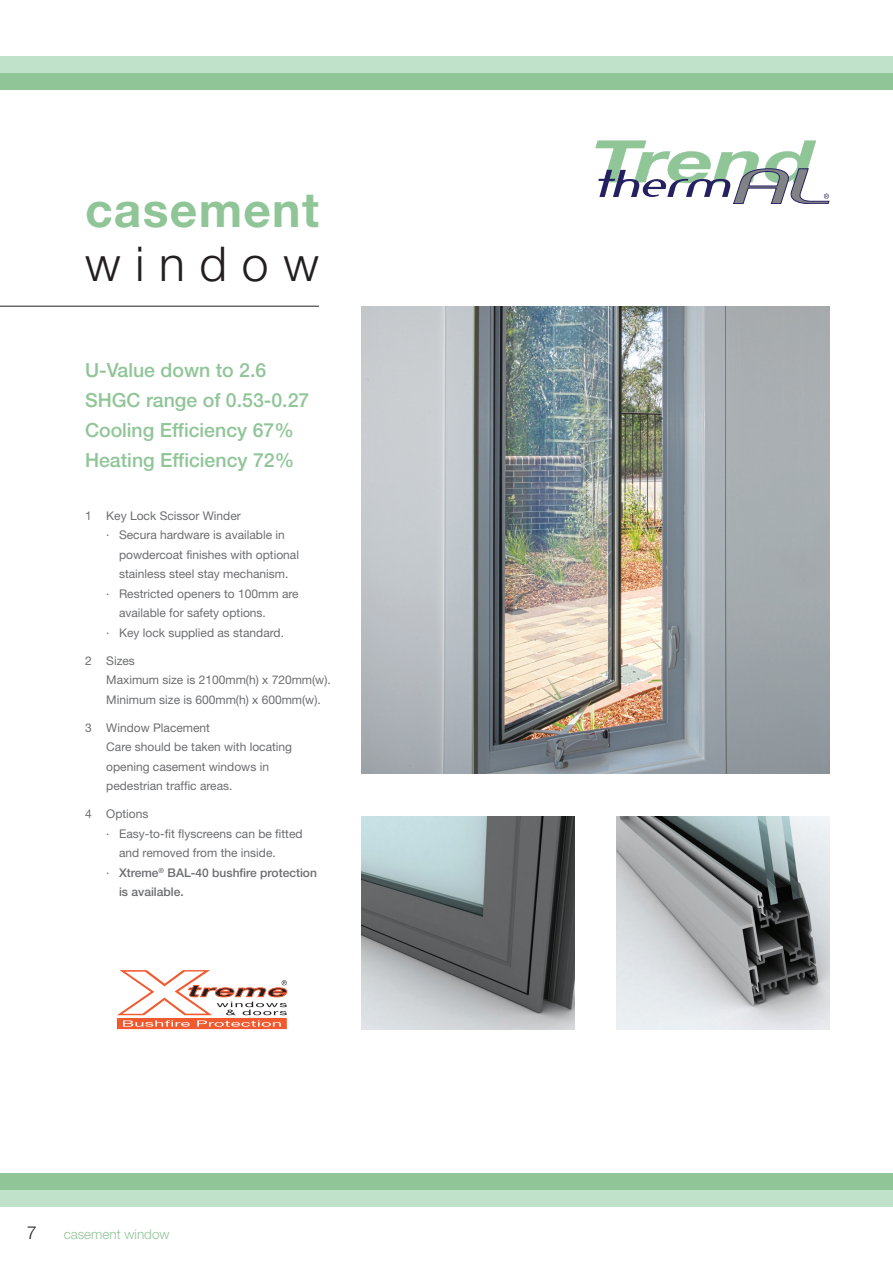
<style>
.page{position:relative;width:893px;height:1263px;background:#fff}
.page>*{position:absolute;margin:0;border:0;box-sizing:border-box;transform-origin:0 0}
.t1{font:700 48px "Helvetica Neue";letter-spacing:.025em;color:#90c598}
.t2{font:300 48px "Helvetica Neue";letter-spacing:.31em;color:#231f20}
.t3{font:500 19.5px/30px "Helvetica Neue";color:#90c598}
.t4{font:300 18px "Helvetica Neue";color:#231f20}
.t5{font:300 13.5px "Helvetica Neue";color:#90c598}
.t6{font:12px/19.5px "Helvetica Neue";color:#6c6d70}
.t7{font:500 12px "Helvetica Neue";color:#6c6d70}
.s1{font-weight:400}
</style>
<div class="page">
<div style="left:0;top:1174px;width:893px;height:89px;background:#90c598"></div>
<div style="left:0;top:1191px;width:893px;height:72px;background:#c0e2ca"></div>
<div style="left:0;top:1208px;width:893px;height:55px;background:#fff"></div>
<div style="left:0;top:0;width:893px;height:89px;background:#90c598"></div>
<div style="left:0;top:0;width:893px;height:72px;background:#c0e2ca"></div>
<div style="left:0;top:0;width:893px;height:55px;background:#fff"></div>
<svg style="left:595px;top:141px;width:234px;height:63px"></svg>
<hr style="left:0;top:306px;width:319px;height:1px;background:#231f20">
<img style="left:361px;top:816px;width:213px;height:213px">
<img style="left:617px;top:816px;width:212px;height:213px">
<svg style="left:117px;top:970px;width:170px;height:59px"></svg>
<img style="left:361px;top:306px;width:468px;height:468px">
<p class="t1" style="left:85px;top:180px;width:235px">casement</p>
<p class="t2" style="left:85px;top:234px;width:235px">window</p>
<p class="t3" style="left:85px;top:354px;width:226px">U-Value down to 2.6<br>SHGC range of 0.53-0.27<br>Cooling Efficiency 67%<br>Heating Efficiency 72%</p>
<p class="t6" style="left:85px;top:505px;width:157px">1 Key Lock Scissor Winder</p>
<p class="t6" style="left:106px;top:525px;width:180px">· Secura hardware is available in</p>
<p class="t6" style="left:119px;top:544px;width:181px">powdercoat finishes with optional</p>
<p class="t6" style="left:119px;top:564px;width:171px">stainless steel stay mechanism.</p>
<p class="t6" style="left:106px;top:583px;width:194px">· Restricted openers to 100mm are</p>
<p class="t6" style="left:119px;top:603px;width:148px">available for safety options.</p>
<p class="t6" style="left:106px;top:622px;width:179px">· Key lock supplied as standard.</p>
<p class="t6" style="left:106px;top:650px;width:226px;text-indent:-21px">2 Sizes<br>Maximum size is 2100mm(h) x 720mm(w).<br>Minimum size is 600mm(h) x 600mm(w).</p>
<p class="t6" style="left:106px;top:717px;width:187px;text-indent:-21px">3 Window Placement<br>Care should be taken with locating opening casement windows in pedestrian traffic areas.</p>
<p class="t6" style="left:85px;top:804px;width:65px">4 Options</p>
<p class="t6" style="left:106px;top:824px;width:198px">· Easy-to-fit flyscreens can be fitted</p>
<p class="t6" style="left:119px;top:843px;width:158px">and removed from the inside.</p>
<p class="t7" style="left:106px;top:865px;width:212px"><span class="s1">·</span> Xtreme<sup>®</sup> BAL-40 bushfire protection</p>
<p class="t7" style="left:119px;top:885px;width:66px">is available.</p>
<h3 class="t4" style="left:27px;top:1221px;width:12px">7</h3>
<p class="t5" style="left:64px;top:1225px;width:107px">casement window</p>
</div>
